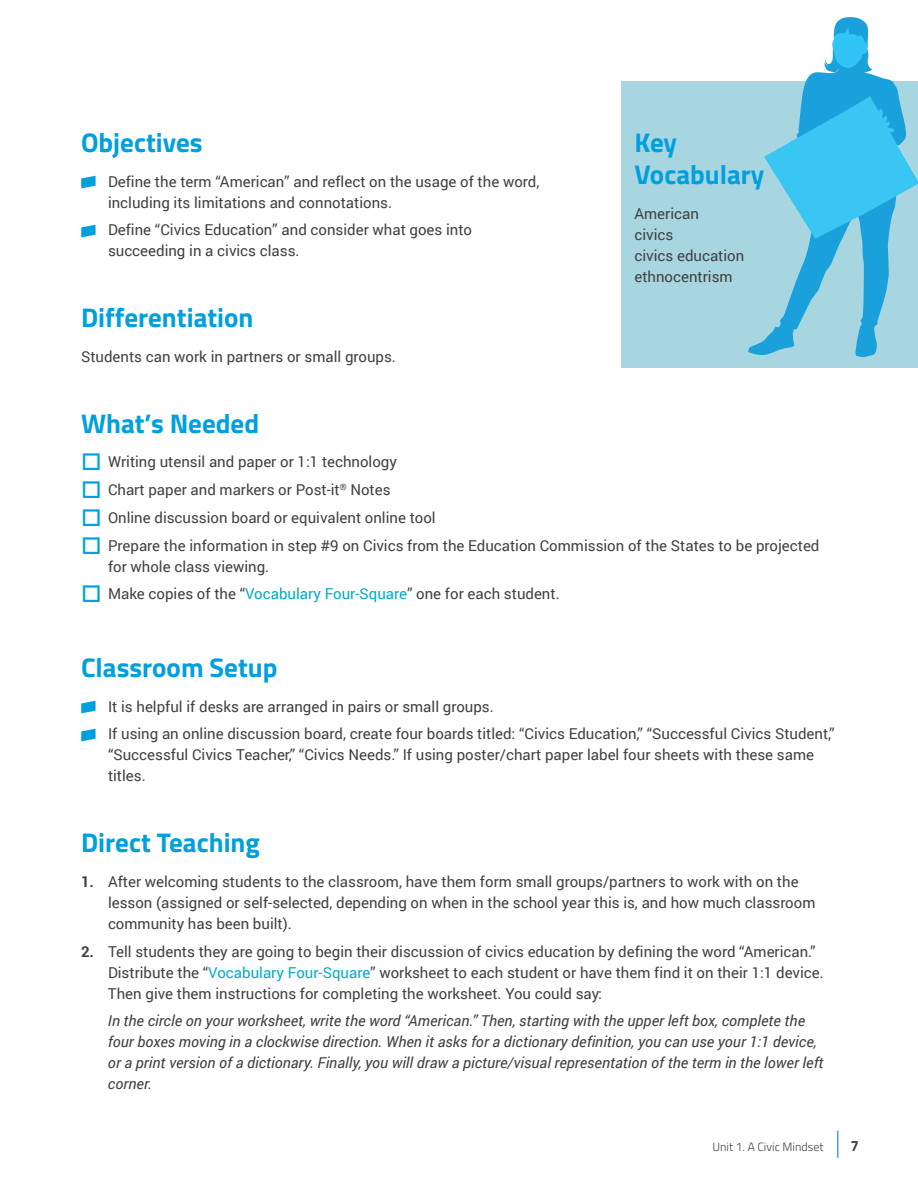
<style>
.page{position:relative;width:918px;height:1188px;background:#fff}
.page>*{position:absolute;margin:0;border:0;box-sizing:border-box;transform-origin:0 0}
.t1{font:700 27px/32.4px "Titillium Web";color:#00a0df}
.t2{font:15px/21px "Roboto";color:#414042}
.t3{font:italic 15px/21px "Roboto";color:#414042}
.t4{font:700 15px "Titillium";color:#414042}
.t5{font:300 12px "Titillium";color:#414042}
.s1{font-family:"ADL Bridge";font-size:27px;color:#00a0df}
.s2{color:#00abc8}
.s3{font-weight:700}
</style>
<div class="page">
<div style="left:621px;top:81px;width:297px;height:286px;background:#a7d6e1"></div>
<svg style="left:837px;top:1131px;width:1px;height:27px"></svg>
<svg style="left:748px;top:69px;width:151px;height:288px"></svg>
<svg style="left:824px;top:17px;width:48px;height:57px"></svg>
<svg style="left:764px;top:96px;width:154px;height:143px"></svg>
<h1 class="t1" style="left:81px;top:125px;width:123px">Objectives</h1>
<p class="t2" style="left:108px;top:170px;width:433px;text-indent:-27px"><span class="s1">•</span> Define the term “American” and reflect on the usage of the word, including its limitations and connotations.</p>
<p class="t2" style="left:108px;top:219px;width:366px;text-indent:-27px"><span class="s1">•</span> Define “Civics Education” and consider what goes into succeeding in a civics class.</p>
<h1 class="t1" style="left:81px;top:300px;width:174px">Differentiation</h1>
<p class="t2" style="left:81px;top:345px;width:316px">Students can work in partners or small groups.</p>
<h1 class="t1" style="left:634px;top:125px;width:131px">Key<br>Vocabulary</h1>
<p class="t2" style="left:634px;top:203px;width:111px">American<br>civics<br>civics education ethnocentrism</p>
<h1 class="t1" style="left:81px;top:406px;width:180px">What’s Needed</h1>
<p class="t2" style="left:108px;top:448px;width:713px;line-height:27.8px">Writing utensil and paper or 1:1 technology<br>Chart paper and markers or Post-it<sup>®</sup> Notes<br>Online discussion board or equivalent online tool<br>Prepare the information in step #9 on Civics from the Education Commission of the States to be projected</p>
<p class="t2" style="left:108px;top:552px;width:453px;line-height:27.8px">for whole class viewing.<br>Make copies of the “<span class="s2">Vocabulary Four-Square</span>” one for each student.</p>
<h1 class="t1" style="left:81px;top:650px;width:198px">Classroom Setup</h1>
<p class="t2" style="left:81px;top:695px;width:414px"><span class="s1">•</span> It is helpful if desks are arranged in pairs or small groups.</p>
<p class="t2" style="left:108px;top:723px;width:728px;text-indent:-27px"><span class="s1">•</span> If using an online discussion board, create four boards titled: “Civics Education,” “Successful Civics Student,” “Successful Civics Teacher,” “Civics Needs.” If using poster/chart paper label four sheets with these same titles.</p>
<h1 class="t1" style="left:81px;top:825px;width:181px">Direct Teaching</h1>
<p class="t2" style="left:108px;top:870px;width:709px;text-indent:-27px"><span class="s3">1.</span> After welcoming students to the classroom, have them form small groups/partners to work with on the lesson (assigned or self-selected, depending on when in the school year this is, and how much classroom community has been built).</p>
<p class="t2" style="left:108px;top:940px;width:717px;text-indent:-27px"><span class="s3">2.</span> Tell students they are going to begin their discussion of civics education by defining the word “American.”<br>Distribute the “<span class="s2">Vocabulary Four-Square</span>” worksheet to each student or have them find it on their 1:1 device.<br>Then give them instructions for completing the worksheet. You could say:</p>
<p class="t3" style="left:108px;top:1010px;width:717px">In the circle on your worksheet, write the word “American.” Then, starting with the upper left box, complete the four boxes moving in a clockwise direction. When it asks for a dictionary definition, you can use your 1:1 device, or a print version of a dictionary. Finally, you will draw a picture/visual representation of the term in the lower left corner.</p>
<p class="t5" style="left:712px;top:1138px;width:113px">Unit 1. A Civic Mindset</p>
<p class="t4" style="left:850px;top:1135px;width:10px">7</p>
</div>
